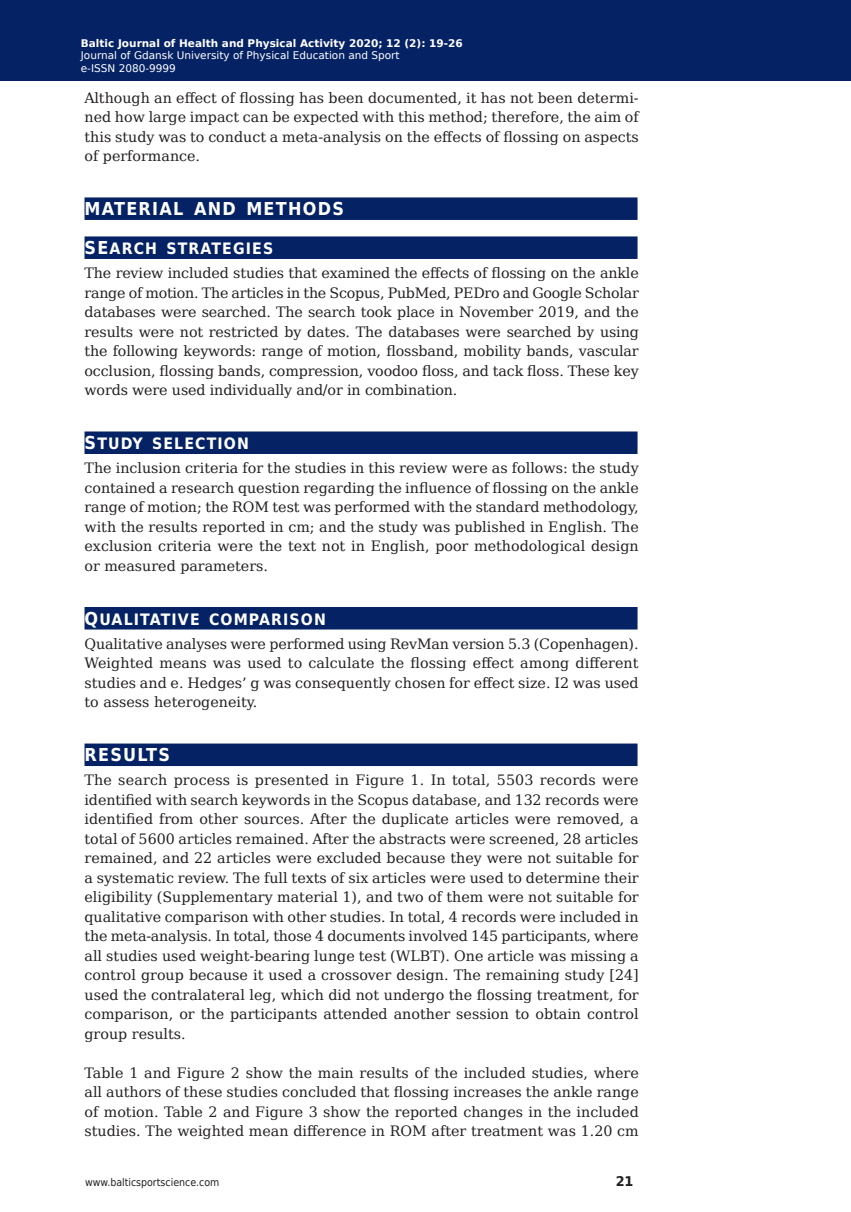
<style>
.page{position:relative;width:851px;height:1212px;background:#fff}
.page>*{position:absolute;margin:0;border:0;box-sizing:border-box;transform-origin:0 0}
.t1{font:700 17.85px "DejaVu Sans Condensed";letter-spacing:.07em;color:#fff}
.t2{font:700 15.75px "DejaVu Sans Condensed";letter-spacing:.07em;color:#fff}
.t3{font:14.25px/19.5px "DejaVu Serif";color:#231f20;text-align:justify}
.t4{font:700 13.35px "DejaVu Sans";color:#231f20;scale:.96 1}
.t5{font:10.5px/12.6px "DejaVu Sans";color:#fff}
.t6{font:700 10.5px "DejaVu Sans";color:#fff}
.t7{font:10.5px "DejaVu Sans Condensed";color:#231f20}
.s1{font-size:17.85px}
</style>
<div class="page">
<div style="left:84px;top:197px;width:553px;height:23px;background:#052265"></div>
<div style="left:84px;top:236px;width:553px;height:23px;background:#052265"></div>
<div style="left:84px;top:431px;width:553px;height:23px;background:#052265"></div>
<div style="left:84px;top:607px;width:553px;height:22px;background:#052265"></div>
<div style="left:84px;top:743px;width:553px;height:23px;background:#052265"></div>
<div style="left:0;top:0;width:850px;height:80px;background:#052265"></div>
<p class="t6" style="left:86px;top:34px;width:358px">Baltic Journal of Health and Physical Activity 2014; 1(1): 1-4</p>
<p class="t5" style="left:86px;top:48px;width:320px">Journal of Gdansk University of Physical Education and Sport e-I SN 2080-</p>
<p class="t6" style="left:81px;top:34px;width:383px">Baltic Journal of Health and Physical Activity 2020; 12 (2): 19-26</p>
<p class="t5" style="left:81px;top:49px;width:320px">Journal of Gdansk University of Physical Education and Sport</p>
<p class="t5" style="left:81px;top:62px;width:102px">e-ISSN 2080-99999</p>
<p class="t3" style="left:84px;top:88px;width:555px">Although an effect of flossing has been documented, it has not been determi&shy;ned how large impact can be expected with this method; therefore, the aim of this study was to conduct a meta-analysis on the effects of flossing on aspects of performance.</p>
<p class="t1" style="left:84px;top:194px;width:261px">MATERIAL AND METHODS</p>
<p class="t2" style="left:84px;top:236px;width:190px"><span class="s1">SE</span>ARCH STRATEGIES</p>
<p class="t3" style="left:84px;top:263px;width:555px">The review included studies that examined the effects of flossing on the ankle range of motion. The articles in the Scopus, PubMed, PEDro and Google Scholar databases were searched. The search took place in November 2019, and the results were not restricted by dates. The databases were searched by using the following keywords: range of motion, flossband, mobility bands, vascular occlusion, flossing bands, compression, voodoo floss, and tack floss. These key words were used individually and/or in combination.</p>
<p class="t2" style="left:84px;top:431px;width:166px"><span class="s1">S</span>TUDY SELECTION</p>
<p class="t3" style="left:84px;top:458px;width:555px">The inclusion criteria for the studies in this review were as follows: the study contained a research question regarding the influence of flossing on the ankle range of motion; the ROM test was performed with the standard methodology, with the results reported in cm; and the study was published in English. The exclusion criteria were the text not in English, poor methodological design or measured parameters.</p>
<p class="t2" style="left:84px;top:606px;width:243px"><span class="s1">Q</span>UALITATIVE COMPARISON</p>
<p class="t3" style="left:84px;top:634px;width:555px">Qualitative analyses were performed using RevMan version 5.3 (Copenhagen).<br>Weighted means was used to calculate the flossing effect among different studies and e. Hedges’ g was consequently chosen for effect size. I2 was used to assess heterogeneity.</p>
<p class="t1" style="left:84px;top:740px;width:87px">RESULTS</p>
<p class="t3" style="left:84px;top:770px;width:555px">The search process is presented in Figure 1. In total, 5503 records were identified with search keywords in the Scopus database, and 132 records were identified from other sources. After the duplicate articles were removed, a total of 5600 articles remained. After the abstracts were screened, 28 articles remained, and 22 articles were excluded because they were not suitable for a systematic review. The full texts of six articles were used to determine their eligibility (Supplementary material 1), and two of them were not suitable for qualitative comparison with other studies. In total, 4 records were included in the meta-analysis. In total, those 4 documents involved 145 participants, where all studies used weight-bearing lunge test (WLBT). One article was missing a control group because it used a crossover design. The remaining study [24] used the contralateral leg, which did not undergo the flossing treatment, for comparison, or the participants attended another session to obtain control group results.</p>
<p class="t3" style="left:84px;top:1063px;width:555px">Table 1 and Figure 2 show the main results of the included studies, where all authors of these studies concluded that flossing increases the ankle range of motion. Table 2 and Figure 3 show the reported changes in the included studies. The weighted mean difference in ROM after treatment was 1.20 cm</p>
<p class="t7" style="left:85px;top:1174px;width:136px">www.balticsportscience.com</p>
<p class="t4" style="left:615px;top:1170px;width:20px">21</p>
</div>
